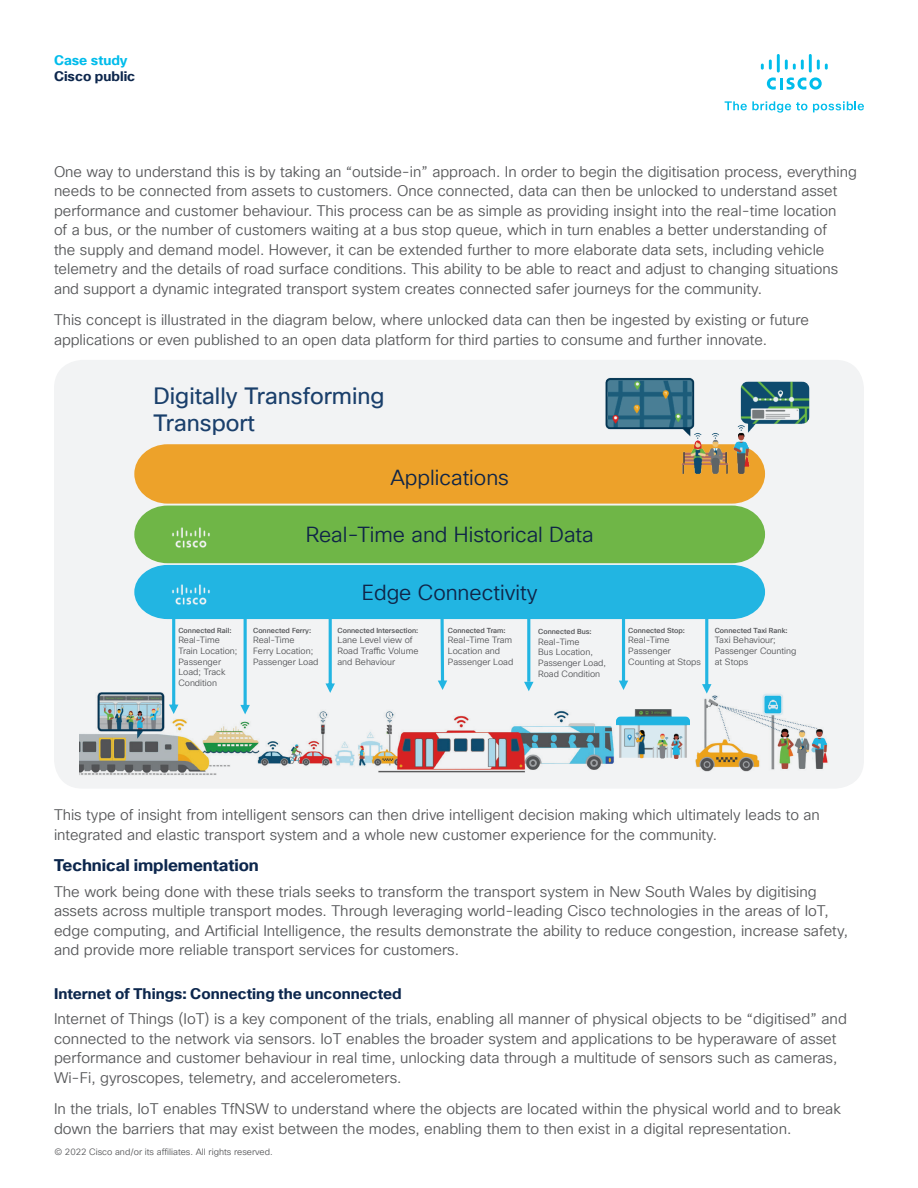
<style>
.page{position:relative;width:918px;height:1188px;background:#fff}
.page>*{position:absolute;margin:0;border:0;box-sizing:border-box;transform-origin:0 0}
.t1{font:23.1px/27.6px "Cisco Sans TT";color:#1c4370}
.t2{font:21.3px "Cisco Sans TT Light";color:#11274b}
.Subhead3_Indigo{font:700 16.5px "Cisco Sans TT";letter-spacing:-.005em;color:#0d274d}
.Body{font:15px/19.5px "Cisco Sans TT Light";color:#57585a}
.Subhead4_Indigo{font:700 15px "Cisco Sans TT";color:#0d274d}
.t3{font:700 13.5px "Cisco Sans TT";color:#0d274d}
.t4{font:700 13.5px "Cisco Sans TT";color:#00bceb}
.Footer_-_gray{font:9px "Cisco Sans TT Light";color:#57585a}
.t5{font:8.85px/10.6px "Cisco Sans TT Light";color:#58595b}
.t6{font:500 7.05px "Cisco Sans TT";color:#58595b}
</style>
<div class="page">
<svg style="left:725px;top:101px;width:82px;height:12px"></svg>
<svg style="left:813px;top:101px;width:51px;height:11px"></svg>
<svg style="left:767px;top:77px;width:55px;height:13px"></svg>
<svg style="left:761px;top:60px;width:11px;height:10px"></svg>
<hr style="left:777px;top:54px;width:3px;height:19px;background:#00bdeb">
<svg style="left:785px;top:60px;width:19px;height:10px"></svg>
<hr style="left:809px;top:54px;width:3px;height:19px;background:#00bdeb">
<svg style="left:817px;top:60px;width:11px;height:10px"></svg>
<div style="left:54px;top:360px;width:810px;height:429px;background:#f2f3f4;border-radius:29px"></div>
<img style="left:79px;top:692px;width:535px;height:83px">
<img style="left:616px;top:714px;width:73px;height:45px">
<img style="left:605px;top:378px;width:114px;height:66px">
<img style="left:735px;top:381px;width:75px;height:93px">
<img style="left:695px;top:694px;width:133px;height:78px">
<svg style="left:134px;top:444px;width:631px;height:270px"></svg>
<img style="left:163px;top:575px;width:56px;height:39px">
<img style="left:163px;top:518px;width:56px;height:39px">
<p class="t4" style="left:54px;top:51px;width:75px">Case study</p>
<p class="t3" style="left:54px;top:67px;width:83px">Cisco public</p>
<p class="Body" style="left:54px;top:162px;width:804px">One way to understand this is by taking an “outside-in” approach. In order to begin the digitisation process, everything needs to be connected from assets to customers. Once connected, data can then be unlocked to understand asset performance and customer behaviour. This process can be as simple as providing insight into the real-time location<br>of a bus, or the number of customers waiting at a bus stop queue, which in turn enables a better understanding of<br>the supply and demand model. However, it can be extended further to more elaborate data sets, including vehicle telemetry and the details of road surface conditions. This ability to be able to react and adjust to changing situations and support a dynamic integrated transport system creates connected safer journeys for the community.</p>
<p class="Body" style="left:54px;top:311px;width:757px">This concept is illustrated in the diagram below, where unlocked data can then be ingested by existing or future applications or even published to an open data platform for third parties to consume and further innovate.</p>
<h1 class="t1" style="left:154px;top:383px;width:233px">Digitally Transforming<br>Transport</h1>
<h2 class="t2" style="left:390px;top:464px;width:120px">Applications</h2>
<h2 class="t2" style="left:306px;top:521px;width:289px">Real-Time and Historical Data</h2>
<p class="t6" style="left:178px;top:626px;width:55px">Connected Rail:</p>
<p class="t5" style="left:178px;top:635px;width:61px">Real-Time<br>Train Location;<br>Passenger<br>Load; Track<br>Condition</p>
<p class="t6" style="left:253px;top:626px;width:60px">Connected Ferry:</p>
<p class="t5" style="left:253px;top:635px;width:67px">Real-Time<br>Ferry Location;<br>Passenger Load</p>
<h2 class="t2" style="left:362px;top:578px;width:177px">Edge Connectivity</h2>
<p class="t6" style="left:338px;top:626px;width:82px">Connected Intersection:</p>
<p class="t5" style="left:338px;top:635px;width:82px">Lane Level view of<br>Road Traffic Volume and Behaviour</p>
<p class="t6" style="left:448px;top:626px;width:59px">Connected Tram:</p>
<p class="t5" style="left:448px;top:635px;width:67px">Real-Time Tram<br>Location and<br>Passenger Load</p>
<p class="t6" style="left:538px;top:627px;width:55px">Connected Bus:</p>
<p class="t5" style="left:538px;top:637px;width:69px">Real-Time<br>Bus Location,<br>Passenger Load,<br>Road Condition</p>
<p class="t6" style="left:628px;top:626px;width:58px">Connected Stop:</p>
<p class="t5" style="left:628px;top:635px;width:74px">Real-Time<br>Passenger<br>Counting at Stops</p>
<p class="t6" style="left:715px;top:626px;width:74px">Connected Taxi Rank:</p>
<p class="t5" style="left:715px;top:635px;width:83px">Taxi Behaviour;<br>Passenger Counting at Stops</p>
<p class="Body" style="left:54px;top:806px;width:767px">This type of insight from intelligent sensors can then drive intelligent decision making which ultimately leads to an integrated and elastic transport system and a whole new customer experience for the community.</p>
<p class="Subhead3_Indigo" style="left:54px;top:855px;width:206px">Technical implementation</p>
<p class="Body" style="left:54px;top:882px;width:796px">The work being done with these trials seeks to transform the transport system in New South Wales by digitising assets across multiple transport modes. Through leveraging world-leading Cisco technologies in the areas of IoT, edge computing, and Artificial Intelligence, the results demonstrate the ability to reduce congestion, increase safety, and provide more reliable transport services for customers.</p>
<p class="Subhead4_Indigo" style="left:54px;top:984px;width:349px">Internet of Things: Connecting the unconnected</p>
<p class="Body" style="left:54px;top:1010px;width:794px">Internet of Things (IoT) is a key component of the trials, enabling all manner of physical objects to be “digitised” and connected to the network via sensors. IoT enables the broader system and applications to be hyperaware of asset performance and customer behaviour in real time, unlocking data through a multitude of sensors such as cameras, Wi-Fi, gyroscopes, telemetry, and accelerometers.</p>
<p class="Body" style="left:54px;top:1100px;width:788px">In the trials, IoT enables TfNSW to understand where the objects are located within the physical world and to break down the barriers that may exist between the modes, enabling them to then exist in a digital representation.</p>
<p class="Footer_-_gray" style="left:54px;top:1146px;width:220px">© 2022 Cisco and/or its affiliates. All rights reserved.</p>
</div>
